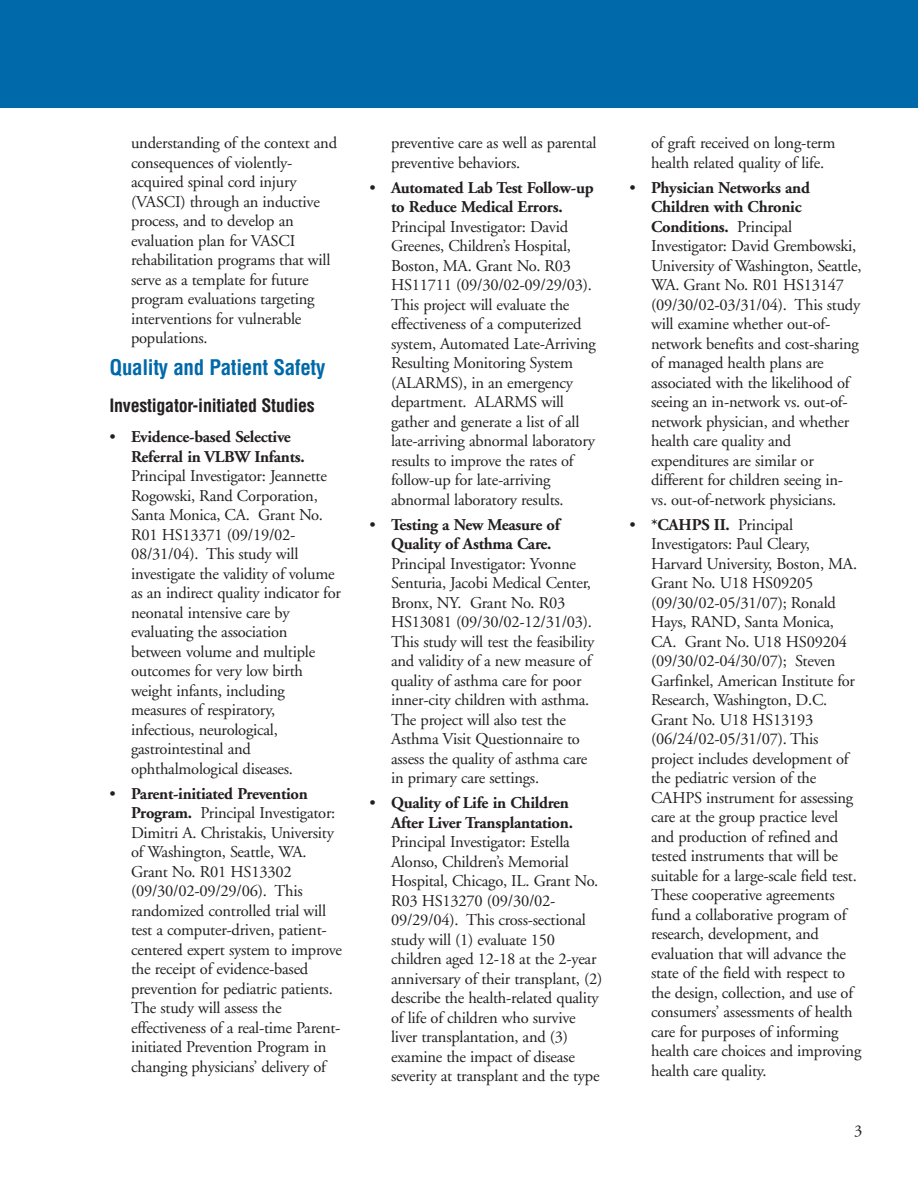
<style>
.page{position:relative;width:918px;height:1188px;background:#fff}
.page>*{position:absolute;margin:0;border:0;box-sizing:border-box;transform-origin:0 0}
.t1{font:700 condensed 21px "Helvetica";letter-spacing:-.015em;color:#0069aa}
.t2{font:700 condensed 18px "Helvetica";letter-spacing:-.015em;color:#231f20}
.t3{font:16.5px/19.5px "Adobe Garamond";letter-spacing:-.015em;color:#231f20}
.t4{font:700 16.5px/19.5px "Adobe Garamond";letter-spacing:-.015em;color:#231f20}
.s1{font-weight:400}
.s2{font-weight:700}
</style>
<div class="page">
<div style="left:0;top:0;width:918px;height:108px;background:#0069aa"></div>
<p class="t3" style="left:131px;top:135px;width:208px">understanding of the context and consequences of violently&shy;acquired spinal cord injury (VASCI) through an inductive process, and to develop an evaluation plan for VASCI rehabilitation programs that will serve as a template for future program evaluations targeting interventions for vulnerable populations.</p>
<p class="t1" style="left:110px;top:360px;width:217px">Quality and Patient Safety</p>
<p class="t2" style="left:110px;top:398px;width:207px">Investigator-initiated Studies</p>
<p class="t4" style="left:131px;top:429px;width:175px;text-indent:-22px"><span class="s1">•</span> Evidence-based Selective<br>Referral in VLBW Infants.</p>
<p class="t3" style="left:131px;top:468px;width:211px">Principal Investigator: Jeannette<br>Rogowski, Rand Corporation,<br>Santa Monica, CA. Grant No.<br>R01 HS13371 (09/19/02-<br>08/31/04). This study will investigate the validity of volume as an indirect quality indicator for neonatal intensive care by evaluating the association between volume and multiple outcomes for very low birth weight infants, including measures of respiratory, infectious, neurological, gastrointestinal and ophthalmological diseases.</p>
<p class="t3" style="left:131px;top:785px;width:212px;text-indent:-22px">• <span class="s2">Parent-initiated Prevention<br>Program.</span> Principal Investigator:<br>Dimitri A. Christakis, University of Washington, Seattle, WA.<br>Grant No. R01 HS13302 (09/30/02-09/29/06). This randomized controlled trial will test a computer-driven, patient&shy;centered expert system to improve the receipt of evidence-based prevention for pediatric patients.<br>The study will assess the effectiveness of a real-time Parent&shy;initiated Prevention Program in changing physicians’ delivery of</p>
<p class="t3" style="left:391px;top:135px;width:207px">preventive care as well as parental preventive behaviors.</p>
<p class="t4" style="left:369px;top:179px;width:226px;text-align:center"><span class="s1">•</span> Automated Lab Test Follow-up to Reduce Medical Errors.</p>
<p class="t3" style="left:391px;top:218px;width:206px">Principal Investigator: David<br>Greenes, Children’s Hospital,<br>Boston, MA. Grant No. R03<br>HS11711 (09/30/02-09/29/03).<br>This project will evaluate the effectiveness of a computerized system, Automated Late-Arriving<br>Resulting Monitoring System (ALARMS), in an emergency department. ALARMS will gather and generate a list of all late-arriving abnormal laboratory results to improve the rates of follow-up for late-arriving abnormal laboratory results.</p>
<p class="t4" style="left:391px;top:516px;width:170px;text-indent:-22px"><span class="s1">•</span> Testing a New Measure of<br>Quality of Asthma Care.</p>
<p class="t3" style="left:391px;top:555px;width:205px">Principal Investigator: Yvonne<br>Senturia, Jacobi Medical Center,<br>Bronx, NY. Grant No. R03<br>HS13081 (09/30/02-12/31/03).<br>This study will test the feasibility and validity of a new measure of quality of asthma care for poor inner-city children with asthma.<br>The project will also test the<br>Asthma Visit Questionnaire to assess the quality of asthma care in primary care settings.</p>
<p class="t4" style="left:369px;top:795px;width:205px;text-align:right"><span class="s1">•</span> Quality of Life in Children<br>After Liver Transplantation.</p>
<p class="t3" style="left:391px;top:834px;width:213px">Principal Investigator: Estella<br>Alonso, Children’s Memorial<br>Hospital, Chicago, IL. Grant No.<br>R03 HS13270 (09/30/02-<br>09/29/04). This cross-sectional study will (1) evaluate 150 children aged 12-18 at the 2-year anniversary of their transplant, (2) describe the health-related quality of life of children who survive liver transplantation, and (3) examine the impact of disease severity at transplant and the type</p>
<p class="t3" style="left:651px;top:135px;width:186px">of graft received on long-term health related quality of life.</p>
<p class="t3" style="left:651px;top:179px;width:212px;text-indent:-22px">• <span class="s2">Physician Networks and<br>Children with Chronic<br>Conditions.</span> Principal<br>Investigator: David Grembowski,<br>University of Washington, Seattle,<br>WA. Grant No. R01 HS13147 (09/30/02-03/31/04). This study will examine whether out-of&shy;network benefits and cost-sharing of managed health plans are associated with the likelihood of seeing an in-network vs. out-of&shy;network physician, and whether health care quality and expenditures are similar or different for children seeing in&shy;vs. out-of-network physicians.</p>
<p class="t3" style="left:651px;top:516px;width:212px;text-indent:-22px">• <span class="s2">*CAHPS II.</span> Principal<br>Investigators: Paul Cleary,<br>Harvard University, Boston, MA.<br>Grant No. U18 HS09205 (09/30/02-05/31/07); Ronald<br>Hays, RAND, Santa Monica,<br>CA. Grant No. U18 HS09204 (09/30/02-04/30/07); Steven<br>Garfinkel, American Institute for<br>Research, Washington, D.C.<br>Grant No. U18 HS13193 (06/24/02-05/31/07). This project includes development of the pediatric version of the<br>CAHPS instrument for assessing care at the group practice level and production of refined and tested instruments that will be suitable for a large-scale field test.<br>These cooperative agreements fund a collaborative program of research, development, and evaluation that will advance the state of the field with respect to the design, collection, and use of consumers’ assessments of health care for purposes of informing health care choices and improving health care quality.</p>
<p class="t3" style="left:854px;top:1122px;width:10px">3</p>
</div>
